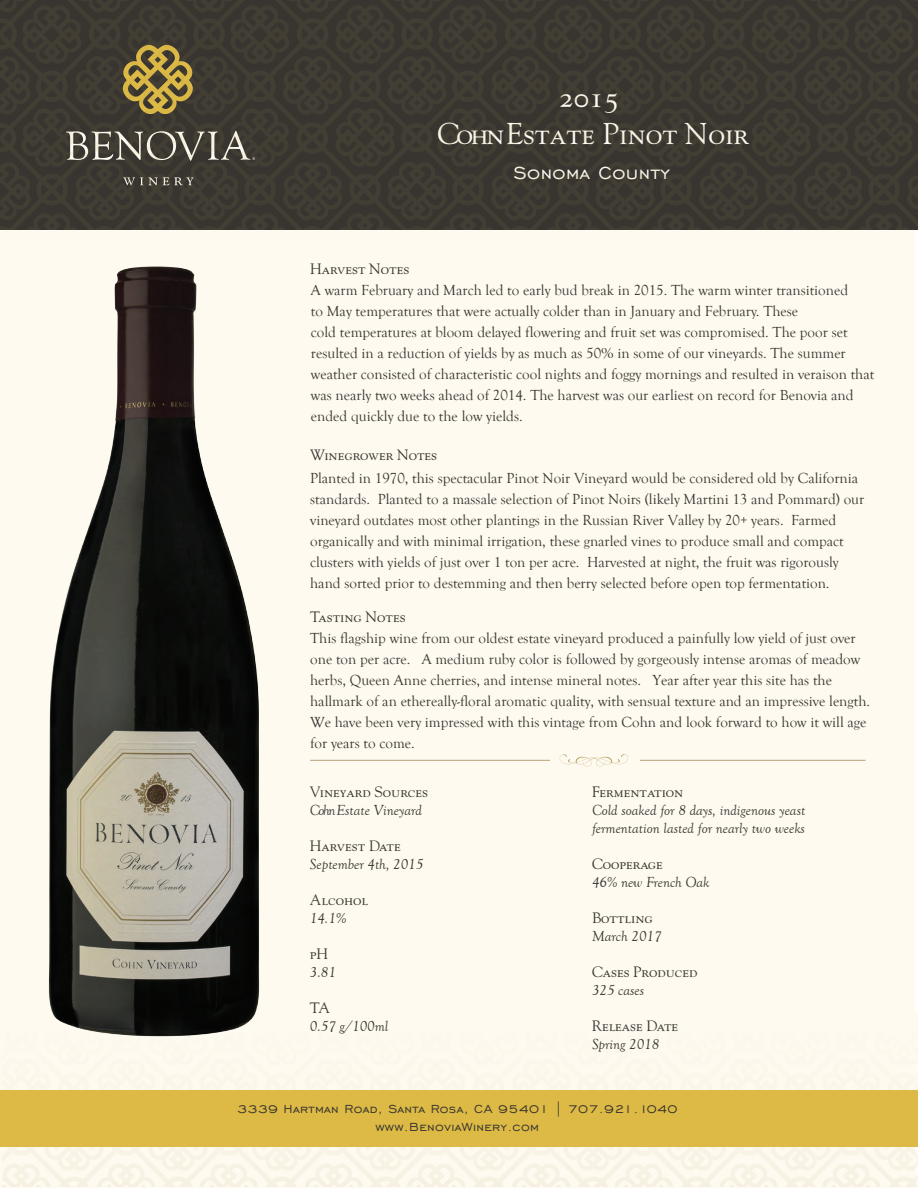
<style>
.page{position:relative;width:918px;height:1188px;background:#fff}
.page>*{position:absolute;margin:0;border:0;box-sizing:border-box;transform-origin:0 0}
.t1{font:30px/37.5px "Goudy SC";color:#fefaf0;text-align:center}
.t2{font:22.5px "Engravers Gothic BT";letter-spacing:.02em;color:#fefaf0}
.t3{font:15px/21px "Goudy Old Style T";color:#383531}
.t4{font:italic 15px/18px "Goudy Old Style T";color:#383531}
.t5{font:15px "Goudy SC";color:#383531}
.t6{font:15px/18px "Engravers Gothic BT";letter-spacing:.02em;color:#383531;text-align:center}
</style>
<div class="page">
<div style="left:0;top:6px;width:914px;height:1182px;background:#fefaf0"></div>
<div style="left:0;top:1012px;width:918px;height:171px;background:#fefaf0"></div>
<hr style="left:310px;top:760px;width:240px;height:1px;background:#b8a079">
<svg style="left:560px;top:754px;width:68px;height:12px"></svg>
<hr style="left:640px;top:760px;width:225px;height:1px;background:#b8a079">
<div style="left:0;top:1090px;width:918px;height:56px;background:#ddba45"></div>
<div style="left:0;top:0;width:918px;height:230px;background:#3a3731"></div>
<img style="left:48px;top:266px;width:212px;height:771px">
<h1 class="t1" style="left:437px;top:77px;width:312px">2015<br>Cohn Estate Pinot Noir</h1>
<h2 class="t2" style="left:513px;top:160px;width:158px">Sonoma County</h2>
<p class="t5" style="left:310px;top:260px;width:101px">Harvest Notes</p>
<p class="t3" style="left:311px;top:280px;width:565px">A warm February and March led to early bud break in 2015. The warm winter transitioned<br>to May temperatures that were actually colder than in January and February. These<br>cold temperatures at bloom delayed flowering and fruit set was compromised. The poor set resulted in a reduction of yields by as much as 50% in some of our vineyards. The summer weather consisted of characteristic cool nights and foggy mornings and resulted in veraison that was nearly two weeks ahead of 2014. The harvest was our earliest on record for Benovia and ended quickly due to the low yields.</p>
<p class="t5" style="left:310px;top:446px;width:128px">Winegrower Notes</p>
<p class="t3" style="left:310px;top:468px;width:556px">Planted in 1970, this spectacular Pinot Noir Vineyard would be considered old by California standards. Planted to a massale selection of Pinot Noirs (likely Martini 13 and Pommard) our vineyard outdates most other plantings in the Russian River Valley by 20+ years. Farmed organically and with minimal irrigation, these gnarled vines to produce small and compact clusters with yields of just over 1 ton per acre. Harvested at night, the fruit was rigorously hand sorted prior to destemming and then berry selected before open top fermentation.</p>
<p class="t5" style="left:310px;top:608px;width:97px">Tasting Notes</p>
<p class="t3" style="left:310px;top:628px;width:561px">This flagship wine from our oldest estate vineyard produced a painfully low yield of just over one ton per acre. A medium ruby color is followed by gorgeously intense aromas of meadow herbs, Queen Anne cherries, and intense mineral notes. Year after year this site has the hallmark of an ethereally-floral aromatic quality, with sensual texture and an impressive length.<br>We have been very impressed with this vintage from Cohn and look forward to how it will age for years to come.</p>
<p class="t5" style="left:310px;top:783px;width:119px">Vineyard Sources</p>
<p class="t4" style="left:310px;top:801px;width:114px">Cohn Estate Vineyard</p>
<p class="t5" style="left:310px;top:837px;width:92px">Harvest Date</p>
<p class="t4" style="left:310px;top:855px;width:115px">September 4th, 2015</p>
<p class="t5" style="left:310px;top:891px;width:60px">Alcohol</p>
<p class="t4" style="left:310px;top:909px;width:38px">14.1%</p>
<p class="t5" style="left:310px;top:945px;width:20px">pH</p>
<p class="t4" style="left:310px;top:963px;width:27px">3.81</p>
<p class="t5" style="left:310px;top:999px;width:22px">TA</p>
<p class="t4" style="left:310px;top:1017px;width:80px">0.57 g/100ml</p>
<p class="t5" style="left:592px;top:783px;width:93px">Fermentation</p>
<p class="t4" style="left:592px;top:801px;width:215px">Cold soaked for 8 days, indigenous yeast fermentation lasted for nearly two weeks</p>
<p class="t5" style="left:592px;top:855px;width:72px">Cooperage</p>
<p class="t4" style="left:592px;top:873px;width:119px">46% new French Oak</p>
<p class="t5" style="left:592px;top:909px;width:62px">Bottling</p>
<p class="t4" style="left:592px;top:927px;width:71px">March 2017</p>
<p class="t5" style="left:592px;top:963px;width:107px">Cases Produced</p>
<p class="t4" style="left:592px;top:981px;width:54px">325 cases</p>
<p class="t5" style="left:592px;top:1017px;width:88px">Release Date</p>
<p class="t4" style="left:592px;top:1035px;width:69px">Spring 2018</p>
<p class="t6" style="left:237px;top:1099px;width:442px">3339 Hartman Road, Santa Rosa, CA 95401 | 707.921.1040 www.BenoviaWinery.com</p>
</div>
